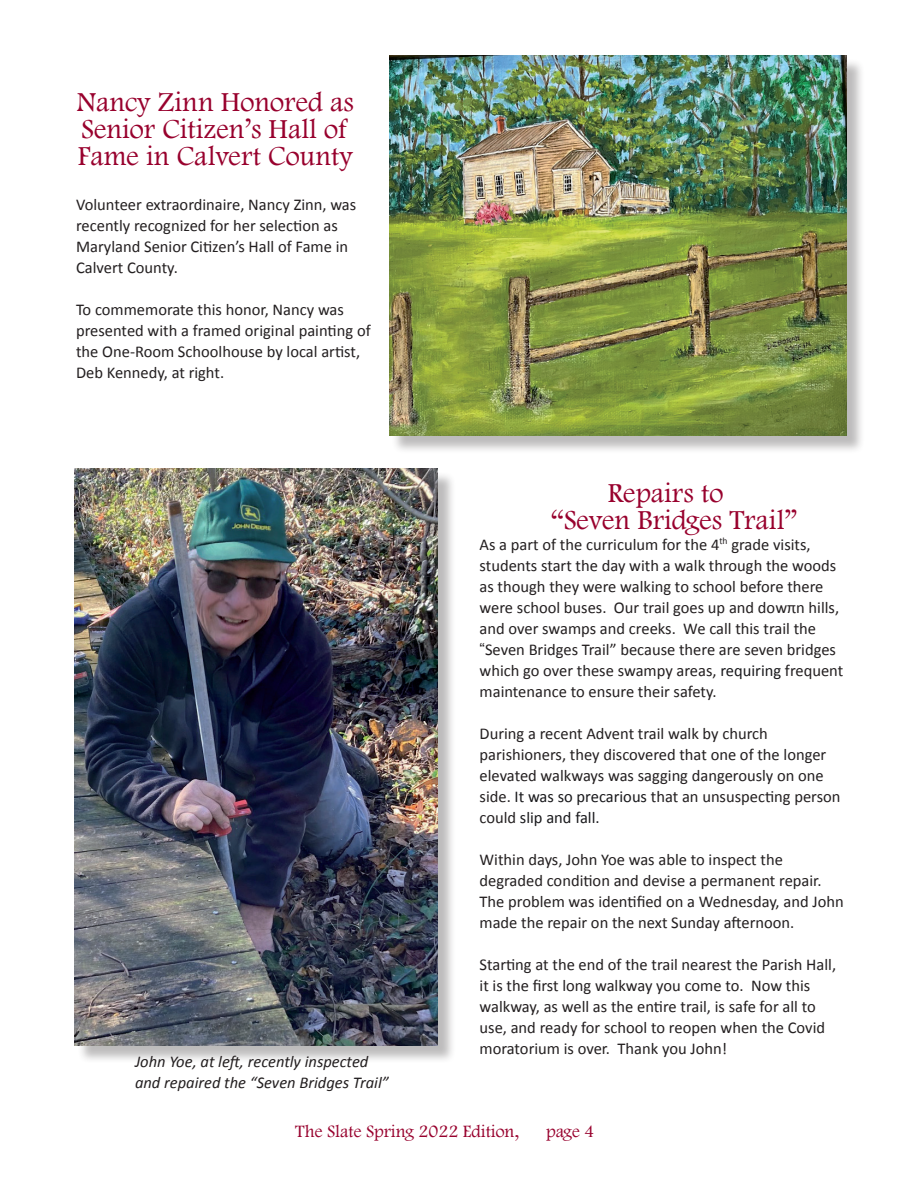
<style>
.page{position:relative;width:918px;height:1188px;background:#fff}
.page>*{position:absolute;margin:0;border:0;box-sizing:border-box;transform-origin:0 0}
.t1{font:28.5px/27px "Footlight MT Light";color:#98012d}
.t2{font:18px "Footlight MT Light";color:#98012d}
.t3{font:16.5px/21px "Calibri";color:#231f20}
.t4{font:italic 16.5px/21px "Calibri";color:#231f20}
.s1{font-family:"Arial Unicode MS"}
.s2{color:#19191c}
</style>
<div class="page">
<div style="left:391px;top:58px;width:474px;height:396px;background:#231f20;opacity:.3"></div>
<img style="left:389px;top:56px;width:457px;height:380px">
<div style="left:77px;top:471px;width:380px;height:593px;background:#231f20;opacity:.3"></div>
<img style="left:75px;top:469px;width:363px;height:576px">
<h1 class="t1" style="left:77px;top:88px;width:279px">Nancy Zinn Honored as<br>Senior Citizen’s Hall of<br>Fame in Calvert County</h1>
<p class="t3" style="left:76px;top:193px;width:282px">Volunteer extraordinaire, Nancy Zinn, was recently recognized for her selection as Maryland Senior Citizen’s Hall of Fame in Calvert County.</p>
<p class="t3" style="left:76px;top:298px;width:296px">To commemorate this honor, Nancy was presented with a framed original painting of the One-Room Schoolhouse by local artist, Deb Kennedy, at right.</p>
<h1 class="t1" style="left:551px;top:478px;width:248px;text-align:center">Repairs to<br>“Seven Bridges Trail”</h1>
<p class="t3" style="left:480px;top:533px;width:365px">As a part of the curriculum for the 4<sup>th</sup> grade visits, students start the day with a walk through the woods as though they were walking to school before there were school buses. Our trail goes up and dowπn hills, and over swamps and creeks. We call this trail the <span class="s1">“</span>Seven Bridges Trail” because there are seven bridges which go over these swampy areas, <span class="s2">requiring</span> frequent maintenance to ensure their safety.</p>
<p class="t3" style="left:480px;top:722px;width:363px">During a recent Advent trail walk by church parishioners, they discovered that one of the longer elevated walkways was sagging dangerously on one side. <span class="s2">It was so precarious</span> that an unsuspecting person could <span class="s2">slip and fall.</span></p>
<p class="t3" style="left:480px;top:848px;width:366px">Within days, John Yoe was able to inspect the degraded condition and devise a permanent repair.<br>The problem was identified on a Wednesday, and John made the repair on the next Sunday afternoon.</p>
<p class="t3" style="left:480px;top:953px;width:358px">Starting at the end of the trail nearest the Parish Hall, it is the first long walkway you come to. Now this walkway, as well as the entire trail, is safe for all to use, and ready for school to reopen when the Covid moratorium is over. Thank you John!</p>
<p class="t4" style="left:135px;top:1050px;width:255px">John Yoe, at left, recently inspected and repaired the “Seven Bridges Trail”</p>
<p class="t2" style="left:295px;top:1120px;width:225px">The Slate Spring 2022 Edition,</p>
<p class="t2" style="left:546px;top:1120px;width:50px">page 4</p>
</div>
